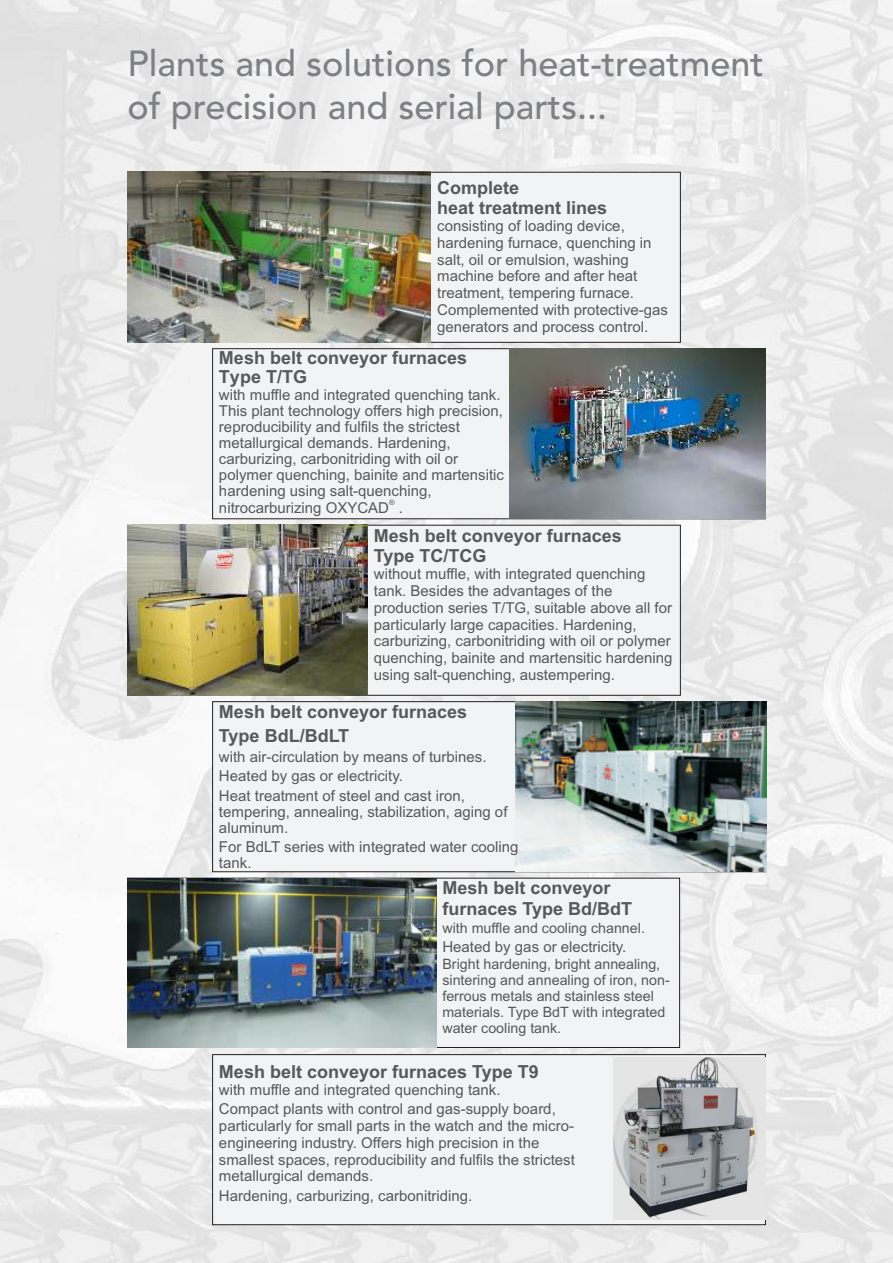
<style>
.page{position:relative;width:893px;height:1263px;background:#fff}
.page>*{position:absolute;margin:0;border:0;box-sizing:border-box;transform-origin:0 0}
.t1{font:500 36px/43.3px "Avenir LT";color:#7e8083}
.t2{font:700 18px/20.1px "Arial";color:#57585a}
.t3{font:15px/16.8px "Arial";color:#57585a}
.t4{font:14.25px/15.9px "Arial";color:#57585a}
.t5{font:7.5px "Arial";color:#57585a}
</style>
<div class="page">
<img style="left:0;top:0;width:893px;height:1263px">
<div style="left:212px;top:1054px;width:554px;height:171px;background:#f2f3f4"></div>
<div style="left:127px;top:878px;width:553px;height:170px;background:#f2f3f4"></div>
<div style="left:212px;top:701px;width:554px;height:171px;background:#f2f3f4"></div>
<div style="left:127px;top:525px;width:554px;height:171px;background:#f2f3f4"></div>
<div style="left:212px;top:348px;width:554px;height:171px;background:#f2f3f4"></div>
<div style="left:127px;top:172px;width:554px;height:171px;background:#f2f3f4"></div>
<img style="left:127px;top:525px;width:240px;height:170px">
<img style="left:128px;top:172px;width:303px;height:170px">
<img style="left:510px;top:349px;width:255px;height:170px">
<img style="left:614px;top:1058px;width:151px;height:161px">
<img style="left:516px;top:702px;width:250px;height:170px">
<img style="left:128px;top:878px;width:308px;height:169px">
<h1 class="t1" style="left:128px;top:46px;width:638px">Plants and solutions for heat-treatment of precision and serial parts...</h1>
<p class="t2" style="left:437px;top:179px;width:172px">Complete<br>heat treatment lines</p>
<p class="t3" style="left:437px;top:219px;width:232px">consisting of loading device, hardening furnace, quenching in salt, oil or emulsion, washing machine before and after heat treatment, tempering furnace.<br>Complemented with protective-gas generators and process control.</p>
<p class="t2" style="left:219px;top:350px;width:250px;line-height:19px">Mesh belt conveyor furnaces<br>Type T/TG</p>
<p class="t3" style="left:219px;top:388px;width:287px;line-height:15.9px">with muffle and integrated quenching tank.<br>This plant technology offers high precision, reproducibility and fulfils the strictest metallurgical demands. Hardening, carburizing, carbonitriding with oil or polymer quenching, bainite and martensitic hardening using salt-quenching,</p>
<p class="t5" style="left:389px;top:499px;width:7px">®</p>
<p class="t3" style="left:219px;top:500px;width:185px">nitrocarburizing OXYCAD .</p>
<p class="t2" style="left:374px;top:527px;width:250px">Mesh belt conveyor furnaces<br>Type TC/TCG</p>
<p class="t3" style="left:374px;top:567px;width:300px">without muffle, with integrated quenching tank. Besides the advantages of the production series T/TG, suitable above all for particularly large capacities. Hardening, carburizing, carbonitriding with oil or polymer quenching, bainite and martensitic hardening using salt-quenching, austempering.</p>
<p class="t2" style="left:219px;top:702px;width:250px;line-height:23.4px">Mesh belt conveyor furnaces<br>Type BdL/BdLT</p>
<p class="t3" style="left:219px;top:748px;width:269px;line-height:19.5px">with air-circulation by means of turbines.<br>Heated by gas or electricity.<br>Heat treatment of steel and cast iron,</p>
<p class="t3" style="left:219px;top:805px;width:290px;line-height:15.9px">tempering, annealing, stabilization, aging of aluminum.</p>
<p class="t3" style="left:219px;top:840px;width:301px;line-height:15.9px">For BdLT series with integrated water cooling tank.</p>
<p class="t2" style="left:442px;top:880px;width:191px">Mesh belt conveyor furnaces Type Bd/BdT</p>
<p class="t4" style="left:442px;top:921px;width:204px">with muffle and cooling channel.</p>
<p class="t3" style="left:442px;top:939px;width:185px">Heated by gas or electricity.</p>
<p class="t4" style="left:442px;top:958px;width:229px">Bright hardening, bright annealing, sintering and annealing of iron, non&shy;ferrous metals and stainless steel materials. Type BdT with integrated water cooling tank.</p>
<p class="t2" style="left:219px;top:1063px;width:321px">Mesh belt conveyor furnaces Type T9</p>
<p class="t3" style="left:219px;top:1081px;width:338px;line-height:19.5px">with muffle and integrated quenching tank.<br>Compact plants with control and gas-supply board,</p>
<p class="t3" style="left:219px;top:1119px;width:357px">particularly for small parts in the watch and the micro&shy;engineering industry. Offers high precision in the smallest spaces, reproducibility and fulfils the strictest metallurgical demands.</p>
<p class="t3" style="left:219px;top:1188px;width:255px">Hardening, carburizing, carbonitriding.</p>
</div>
